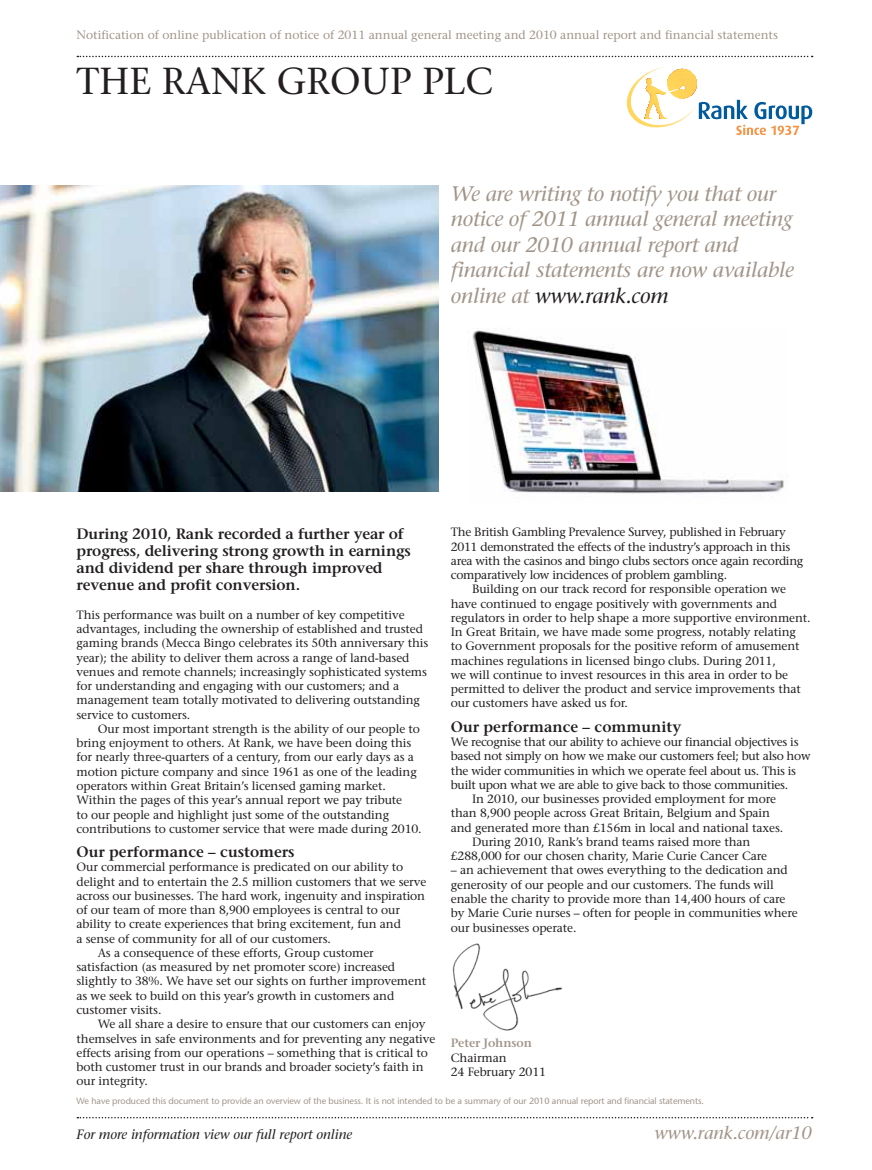
<style>
.page{position:relative;width:872px;height:1170px;background:#fff}
.page>*{position:absolute;margin:0;border:0;box-sizing:border-box;transform-origin:0 0}
.t1{font:500 37.5px "Stone Serif Std";color:#231f20}
.t2{font:italic 500 21px/25.5px "Stone Serif Std";letter-spacing:-.01em;color:#a19589}
.t3{font:italic 500 18px "Stone Serif Std";letter-spacing:-.005em;color:#a19589}
.t4{font:600 15px/17.2px "Stone Serif Std";letter-spacing:-.01em;color:#231f20}
.t5{font:italic 500 13.5px "Stone Serif Std";letter-spacing:-.005em;color:#231f20}
.t6{font:500 12px/14.2px "Stone Serif Std";letter-spacing:-.01em;color:#231f20}
.t7{font:500 12px "Stone Serif Std";color:#a19589}
.t8{font:600 12px "Stone Serif Std";letter-spacing:-.01em;color:#a19589}
.t9{font:500 9px "Stone Sans Std";letter-spacing:-.01em;color:#a19589}
.s1{color:#231f20}
</style>
<div class="page">
<svg style="left:77px;top:56px;width:735px;height:1px"></svg>
<svg style="left:626px;top:67px;width:186px;height:68px"></svg>
<img style="left:0;top:185px;width:438px;height:306px">
<img style="left:472px;top:330px;width:316px;height:164px">
<img style="left:452px;top:943px;width:111px;height:88px">
<svg style="left:77px;top:1117px;width:735px;height:1px"></svg>
<p class="t7" style="left:77px;top:29px;width:703px">Notification of online publication of notice of 2011 annual general meeting and 2010 annual report and financial statements</p>
<h1 class="t1" style="left:77px;top:63px;width:418px">THE RANK GROUP PLC</h1>
<h2 class="t2" style="left:451px;top:181px;width:345px">We are writing to notify you that our notice of 2011 annual general meeting and our 2010 annual report and financial statements are now available online at <span class="s1">www.rank.com</span></h2>
<p class="t4" style="left:77px;top:525px;width:336px">During 2010, Rank recorded a further year of progress, delivering strong growth in earnings and dividend per share through improved revenue and profit conversion.</p>
<p class="t6" style="left:77px;top:608px;width:353px">This performance was built on a number of key competitive advantages, including the ownership of established and trusted gaming brands (Mecca Bingo celebrates its 50th anniversary this year); the ability to deliver them across a range of land-based venues and remote channels; increasingly sophisticated systems for understanding and engaging with our customers; and a management team totally motivated to delivering outstanding service to customers.</p>
<p class="t6" style="left:77px;top:722px;width:346px;text-indent:21px">Our most important strength is the ability of our people to bring enjoyment to others. At Rank, we have been doing this for nearly three-quarters of a century, from our early days as a motion picture company and since 1961 as one of the leading operators within Great Britain’s licensed gaming market.<br>Within the pages of this year’s annual report we pay tribute<br>to our people and highlight just some of the outstanding contributions to customer service that were made during 2010.</p>
<p class="t4" style="left:77px;top:844px;width:220px">Our performance – customers</p>
<p class="t6" style="left:77px;top:860px;width:328px">Our commercial performance is predicated on our ability to</p>
<p class="t6" style="left:77px;top:875px;width:351px">delight and to entertain the 2.5 million customers that we serve</p>
<p class="t6" style="left:77px;top:889px;width:350px">across our businesses. The hard work, ingenuity and inspiration</p>
<p class="t6" style="left:77px;top:903px;width:325px">of our team of more than 8,900 employees is central to our</p>
<p class="t6" style="left:77px;top:917px;width:326px">ability to create experiences that bring excitement, fun and</p>
<p class="t6" style="left:77px;top:932px;width:256px">a sense of community for all of our customers.</p>
<p class="t6" style="left:98px;top:946px;width:277px">As a consequence of these efforts, Group customer</p>
<p class="t6" style="left:77px;top:960px;width:320px">satisfaction (as measured by net promoter score) increased</p>
<p class="t6" style="left:77px;top:974px;width:351px">slightly to 38%. We have set our sights on further improvement</p>
<p class="t6" style="left:77px;top:989px;width:319px">as we seek to build on this year’s growth in customers and</p>
<p class="t6" style="left:77px;top:1003px;width:86px">customer visits.</p>
<p class="t6" style="left:98px;top:1017px;width:329px">We all share a desire to ensure that our customers can enjoy</p>
<p class="t6" style="left:77px;top:1031px;width:360px">themselves in safe environments and for preventing any negative</p>
<p class="t6" style="left:77px;top:1046px;width:353px">effects arising from our operations – something that is critical to</p>
<p class="t6" style="left:77px;top:1060px;width:349px">both customer trust in our brands and broader society’s faith in</p>
<p class="t6" style="left:77px;top:1074px;width:73px">our integrity.</p>
<p class="t6" style="left:451px;top:525px;width:354px">The British Gambling Prevalence Survey, published in February 2011 demonstrated the effects of the industry’s approach in this area with the casinos and bingo clubs sectors once again recording comparatively low incidences of problem gambling.</p>
<p class="t6" style="left:451px;top:582px;width:361px;text-indent:21px">Building on our track record for responsible operation we have continued to engage positively with governments and regulators in order to help shape a more supportive environment.<br>In Great Britain, we have made some progress, notably relating<br>to Government proposals for the positive reform of amusement machines regulations in licensed bingo clubs. During 2011,<br>we will continue to invest resources in this area in order to be permitted to deliver the product and service improvements that our customers have asked us for.</p>
<p class="t4" style="left:451px;top:718px;width:232px">Our performance – community</p>
<p class="t6" style="left:451px;top:735px;width:349px">We recognise that our ability to achieve our financial objectives is</p>
<p class="t6" style="left:451px;top:749px;width:361px">based not simply on how we make our customers feel; but also how</p>
<p class="t6" style="left:451px;top:764px;width:347px">the wider communities in which we operate feel about us. This is</p>
<p class="t6" style="left:451px;top:778px;width:339px">built upon what we are able to give back to those communities.</p>
<p class="t6" style="left:472px;top:792px;width:305px">In 2010, our businesses provided employment for more</p>
<p class="t6" style="left:451px;top:806px;width:321px">than 8,900 people across Great Britain, Belgium and Spain</p>
<p class="t6" style="left:451px;top:821px;width:334px">and generated more than £156m in local and national taxes.</p>
<p class="t6" style="left:472px;top:835px;width:280px">During 2010, Rank’s brand teams raised more than</p>
<p class="t6" style="left:451px;top:849px;width:318px">£288,000 for our chosen charity, Marie Curie Cancer Care</p>
<p class="t6" style="left:451px;top:863px;width:348px">– an achievement that owes everything to the dedication and generosity of our people and our customers. The funds will enable the charity to provide more than 14,400 hours of care by Marie Curie nurses – often for people in communities where our businesses operate.</p>
<p class="t8" style="left:451px;top:1037px;width:82px">Peter Johnson</p>
<p class="t6" style="left:451px;top:1050px;width:97px">Chairman<br>24 February 2011</p>
<p class="t9" style="left:77px;top:1096px;width:629px">We have produced this document to provide an overview of the business. It is not intended to be a summary of our 2010 annual report and financial statements.</p>
<p class="t5" style="left:77px;top:1127px;width:277px">For more information view our full report online</p>
<h3 class="t3" style="left:654px;top:1123px;width:159px">www.rank.com/ar10</h3>
</div>
